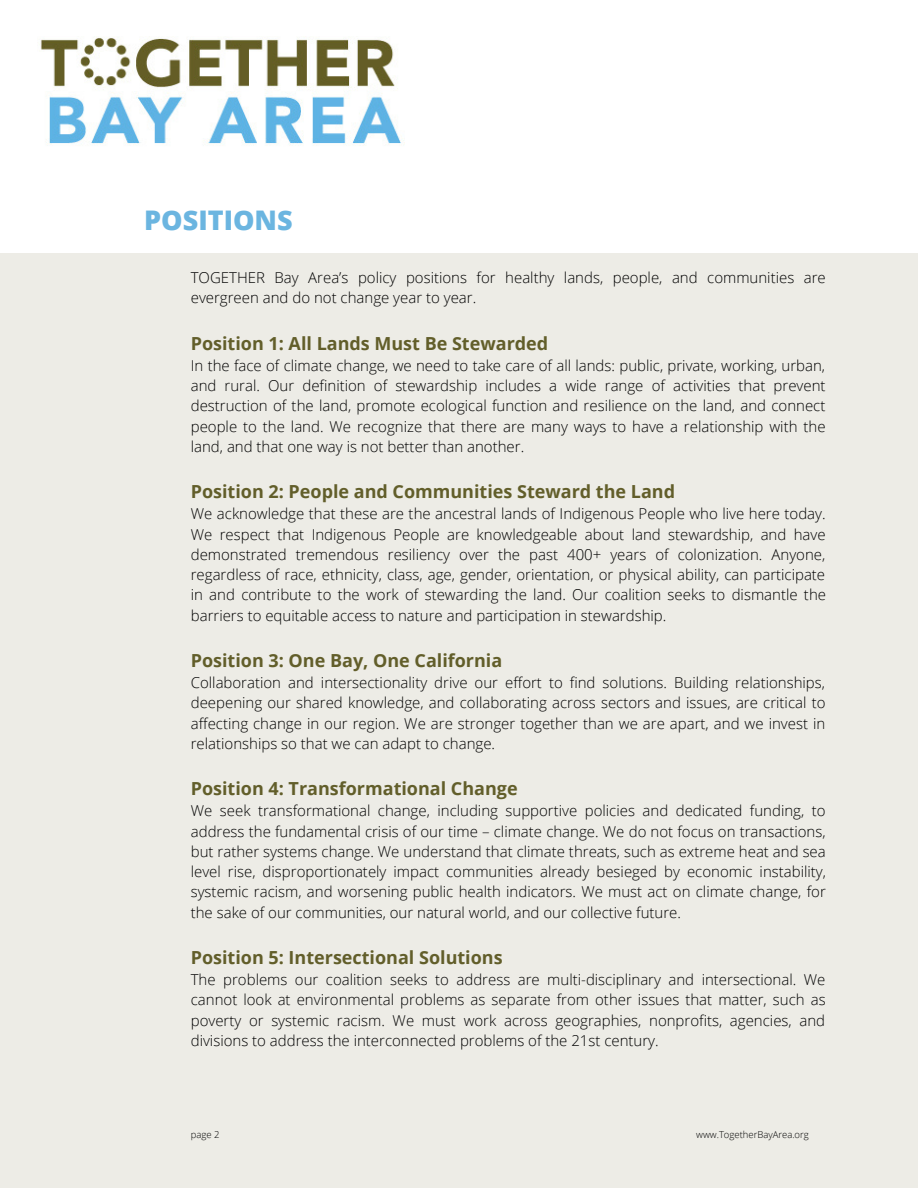
<style>
.page{position:relative;width:918px;height:1188px;background:#fff}
.page>*{position:absolute;margin:0;border:0;box-sizing:border-box;transform-origin:0 0}
.t1{font:800 27px "Open Sans";color:#6bb5e0}
.t2{font:700 18px "Open Sans";color:#625e2a}
.t3{font:300 15px/20.2px "Open Sans";color:#000;text-align:justify}
.t4{font:300 9.45px "Open Sans";color:#000}
</style>
<div class="page">
<div style="left:0;top:253px;width:918px;height:935px;background:#edece6"></div>
<img style="left:40px;top:36px;width:365px;height:110px">
<p class="t1" style="left:144px;top:201px;width:150px">POSITIONS</p>
<p class="t3" style="left:191px;top:267px;width:637px">TOGETHER Bay Area’s policy positions for healthy lands, people, and communities are evergreen and do not change year to year.</p>
<p class="t2" style="left:191px;top:330px;width:359px">Position 1: All Lands Must Be Stewarded</p>
<p class="t3" style="left:191px;top:355px;width:636px">In the face of climate change, we need to take care of all lands: public, private, working, urban, and rural. Our definition of stewardship includes a wide range of activities that prevent destruction of the land, promote ecological function and resilience on the land, and connect people to the land. We recognize that there are many ways to have a relationship with the land, and that one way is not better than another.</p>
<p class="t2" style="left:191px;top:479px;width:486px">Position 2: People and Communities Steward the Land</p>
<p class="t3" style="left:191px;top:504px;width:637px">We acknowledge that these are the ancestral lands of Indigenous People who live here today.<br>We respect that Indigenous People are knowledgeable about land stewardship, and have demonstrated tremendous resiliency over the past 400+ years of colonization. Anyone, regardless of race, ethnicity, class, age, gender, orientation, or physical ability, can participate in and contribute to the work of stewarding the land. Our coalition seeks to dismantle the barriers to equitable access to nature and participation in stewardship.</p>
<p class="t2" style="left:191px;top:648px;width:313px">Position 3: One Bay, One California</p>
<p class="t3" style="left:191px;top:672px;width:636px">Collaboration and intersectionality drive our effort to find solutions. Building relationships, deepening our shared knowledge, and collaborating across sectors and issues, are critical to affecting change in our region. We are stronger together than we are apart, and we invest in relationships so that we can adapt to change.</p>
<p class="t2" style="left:191px;top:776px;width:328px">Position 4: Transformational Change</p>
<p class="t3" style="left:191px;top:801px;width:637px">We seek transformational change, including supportive policies and dedicated funding, to address the fundamental crisis of our time – climate change. We do not focus on transactions, but rather systems change. We understand that climate threats, such as extreme heat and sea level rise, disproportionately impact communities already besieged by economic instability, systemic racism, and worsening public health indicators. We must act on climate change, for the sake of our communities, our natural world, and our collective future.</p>
<p class="t2" style="left:191px;top:945px;width:313px">Position 5: Intersectional Solutions</p>
<p class="t3" style="left:191px;top:969px;width:636px">The problems our coalition seeks to address are multi-disciplinary and intersectional. We cannot look at environmental problems as separate from other issues that matter, such as poverty or systemic racism. We must work across geographies, nonprofits, agencies, and divisions to address the interconnected problems of the 21st century.</p>
<p class="t4" style="left:191px;top:1128px;width:30px">page 2</p>
<p class="t4" style="left:696px;top:1128px;width:114px">www.TogetherBayArea.org</p>
</div>
